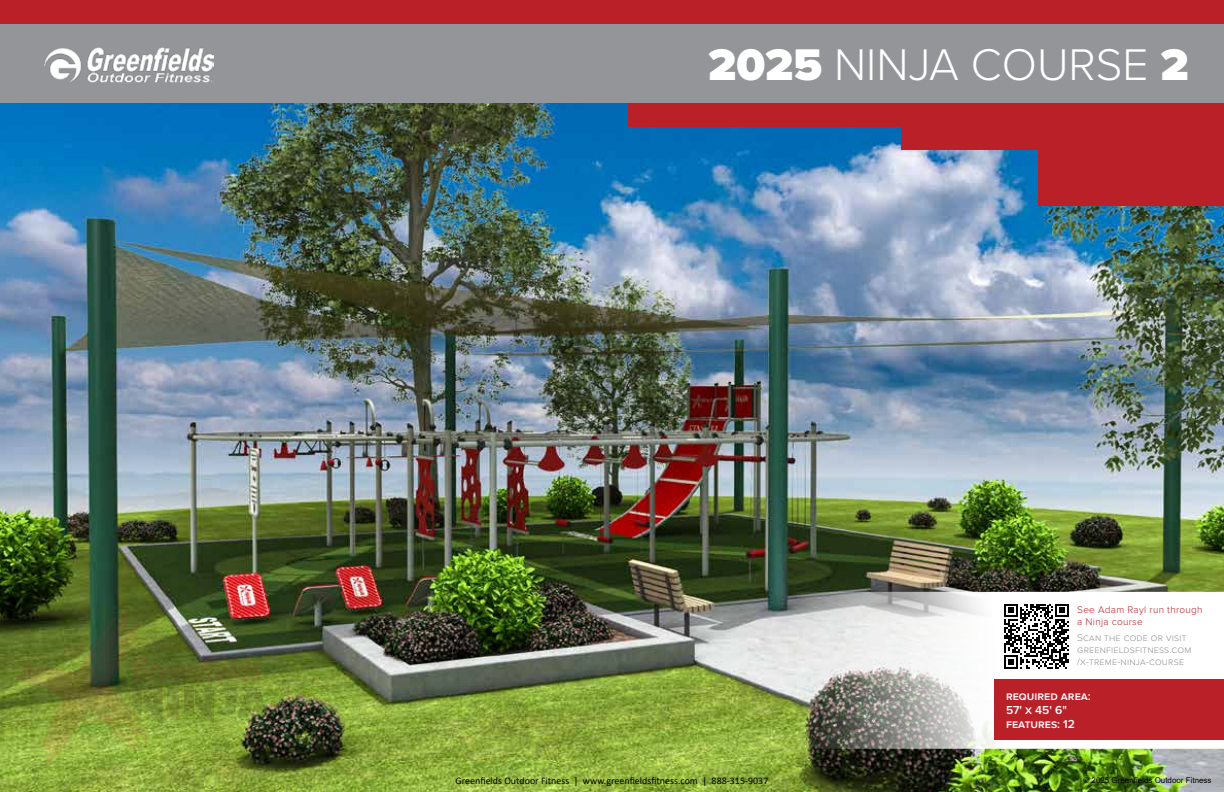
<style>
.page{position:relative;width:1224px;height:792px;background:#fff}
.page>*{position:absolute;margin:0;border:0;box-sizing:border-box;transform-origin:0 0}
.t1{font:300 46px "Proxima Nova";color:#fff}
.t2{font:600 12px/14px "Proxima Nova";color:#fff}
.t3{font:10px "Calibri";color:#000}
.t4{font:300 10px/12px "Proxima Nova";letter-spacing:.02em;color:#939598}
.t5{font:300 10px/12px "Proxima Nova";letter-spacing:.03em;color:#ba2028}
.t6{font:8px "Arial";color:#000}
.s1{font-weight:900}
</style>
<div class="page">
<img style="left:0;top:103px;width:1224px;height:689px">
<svg style="left:790px;top:592px;width:434px;height:157px"></svg>
<svg style="left:1004px;top:604px;width:65px;height:65px"></svg>
<div style="left:0;top:24px;width:1224px;height:79px;background:#939598"></div>
<div style="left:628px;top:103px;width:596px;height:24px;background:#ba2028"></div>
<div style="left:901px;top:126px;width:323px;height:23px;background:#ba2028"></div>
<div style="left:1038px;top:148px;width:186px;height:58px;background:#ba2028"></div>
<div style="left:0;top:0;width:1224px;height:24px;background:#ba2028"></div>
<img style="left:14px;top:613px;width:257px;height:151px">
<img style="left:44px;top:48px;width:170px;height:35px">
<div style="left:995px;top:680px;width:229px;height:60px;background:#ba2028"></div>
<h1 class="t1" style="left:708px;top:31px;width:482px"><span class="s1">2025</span> NINJA COURSE <span class="s1">2</span></h1>
<p class="t5" style="left:1077px;top:603px;width:127px">See Adam Rayl run through a Ninja course</p>
<p class="t4" style="left:1077px;top:631px;width:116px">Scan the code or visit greenfieldsfitness.com /x-treme-ninja-course</p>
<p class="t2" style="left:1006px;top:688px;width:86px">required area:<br>57' x 45' 6" features: 12</p>
<p class="t2" style="left:1016px;top:690px;width:86px">required area:<br>85’ x 45’ features: 20</p>
<p class="t3" style="left:456px;top:773px;width:314px">Greenfields Outdoor Fitness | www.greenfieldsfitness.com | 888-315-9037</p>
<p class="t6" style="left:1083px;top:774px;width:130px">© 2025 Greenfields Outdoor Fitness</p>
</div>
